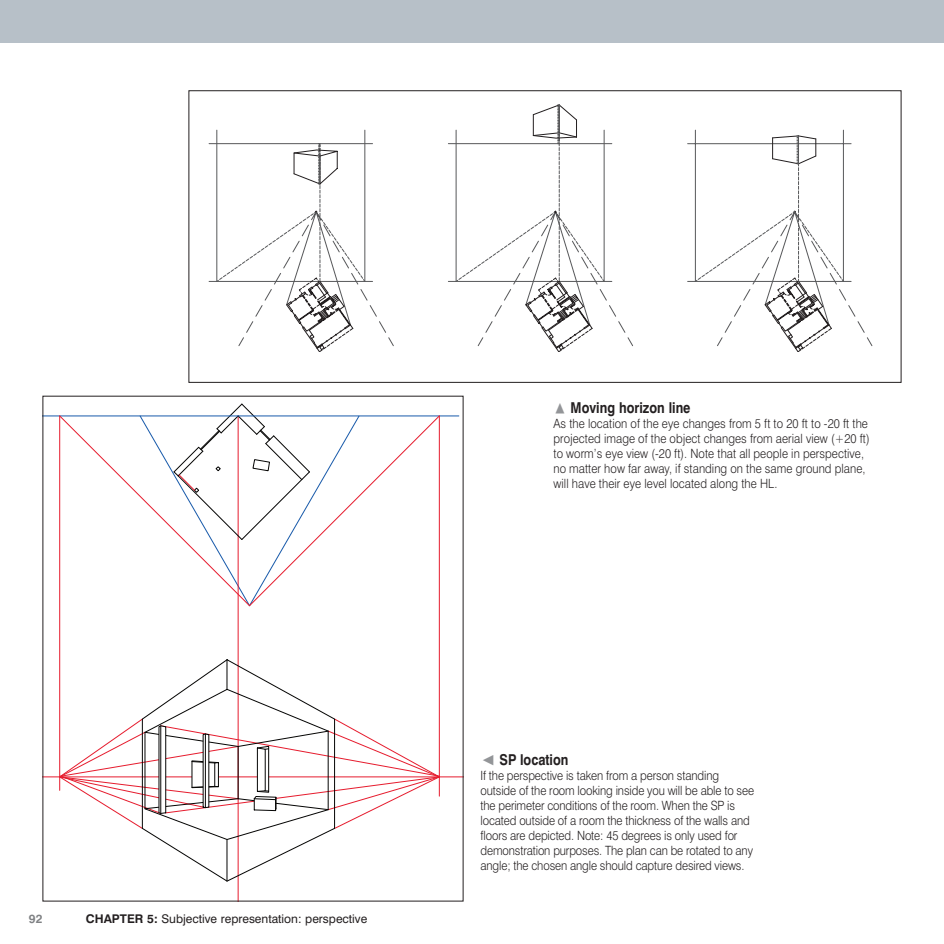
<style>
.page{position:relative;width:944px;height:944px;background:#fff}
.page>*{position:absolute;margin:0;border:0;box-sizing:border-box;transform-origin:0 0}
.t1{font:700 15px "Swiss 721 BT";color:#231f20;scale:.85 1}
.t2{font:300 12.75px/15px "Swiss 721 BT";letter-spacing:-.01em;color:#231f20;scale:.9 1}
.t3{font:12px "Swiss 721 BT";color:#231f20}
.t4{font:700 12px "Swiss 721 BT";color:#808285}
.s1{font-weight:700}
.s2{font-family:"Newspaper Pi BT";font-weight:400;font-size:13.5px;color:#939598}
</style>
<div class="page">
<div style="left:0;top:0;width:944px;height:43px;background:#b7c0c8"></div>
<svg style="left:717px;top:143px;width:155px;height:203px"></svg>
<hr style="left:688px;top:281px;width:163px;height:1px;background:#57585a">
<svg style="left:765px;top:282px;width:67px;height:70px"></svg>
<hr style="left:209px;top:143px;width:164px;height:1px;background:#57585a">
<svg style="left:318px;top:129px;width:526px;height:153px"></svg>
<svg style="left:772px;top:136px;width:45px;height:77px"></svg>
<hr style="left:448px;top:281px;width:164px;height:1px;background:#57585a">
<svg style="left:457px;top:211px;width:176px;height:141px"></svg>
<hr style="left:456px;top:130px;width:1px;height:151px;background:#57585a">
<hr style="left:604px;top:130px;width:1px;height:151px;background:#57585a">
<hr style="left:209px;top:281px;width:164px;height:1px;background:#57585a">
<svg style="left:216px;top:211px;width:178px;height:141px"></svg>
<hr style="left:217px;top:130px;width:1px;height:151px;background:#57585a">
<hr style="left:365px;top:130px;width:1px;height:151px;background:#57585a">
<svg style="left:294px;top:105px;width:283px;height:79px"></svg>
<hr style="left:238px;top:416px;width:1px;height:485px;background:#e61c2e">
<hr style="left:43px;top:777px;width:420px;height:1px;background:#e61c2e">
<hr style="left:43px;top:416px;width:416px;height:1px;background:#185aaa">
<svg style="left:360px;top:415px;width:80px;height:191px"></svg>
<svg style="left:59px;top:415px;width:80px;height:191px"></svg>
<hr style="left:59px;top:416px;width:1px;height:374px;background:#e61c2e">
<hr style="left:439px;top:416px;width:1px;height:380px;background:#e61c2e">
<svg style="left:160px;top:658px;width:152px;height:224px"></svg>
<hr style="left:226px;top:840px;width:1px;height:41px;background:#050504">
<svg style="left:139px;top:404px;width:221px;height:202px"></svg>
<svg style="left:59px;top:660px;width:381px;height:180px"></svg>
<p class="t4" style="left:29px;top:911px;width:15px">92</p>
<p class="t3" style="left:86px;top:911px;width:283px"><span class="s1">CHAPTER 5:</span> Subjective representation: perspective</p>
<p class="t1" style="left:553px;top:398px;width:163px"><span class="s2">Z</span> Moving horizon line</p>
<p class="t2" style="left:553px;top:415px;width:353px">As the location of the eye changes from 5 ft to 20 ft to -20 ft the projected image of the object changes from aerial view (+20 ft) to worm’s eye view (-20 ft). Note that all people in perspective, no matter how far away, if standing on the same ground plane, will have their eye level located along the HL.</p>
<p class="t1" style="left:480px;top:751px;width:105px"><span class="s2">C</span> SP location</p>
<p class="t2" style="left:480px;top:768px;width:306px">If the perspective is taken from a person standing outside of the room looking inside you will be able to see the perimeter conditions of the room. When the SP is located outside of a room the thickness of the walls and floors are depicted. Note: 45 degrees is only used for demonstration purposes. The plan can be rotated to any angle; the chosen angle should capture desired views.</p>
</div>
